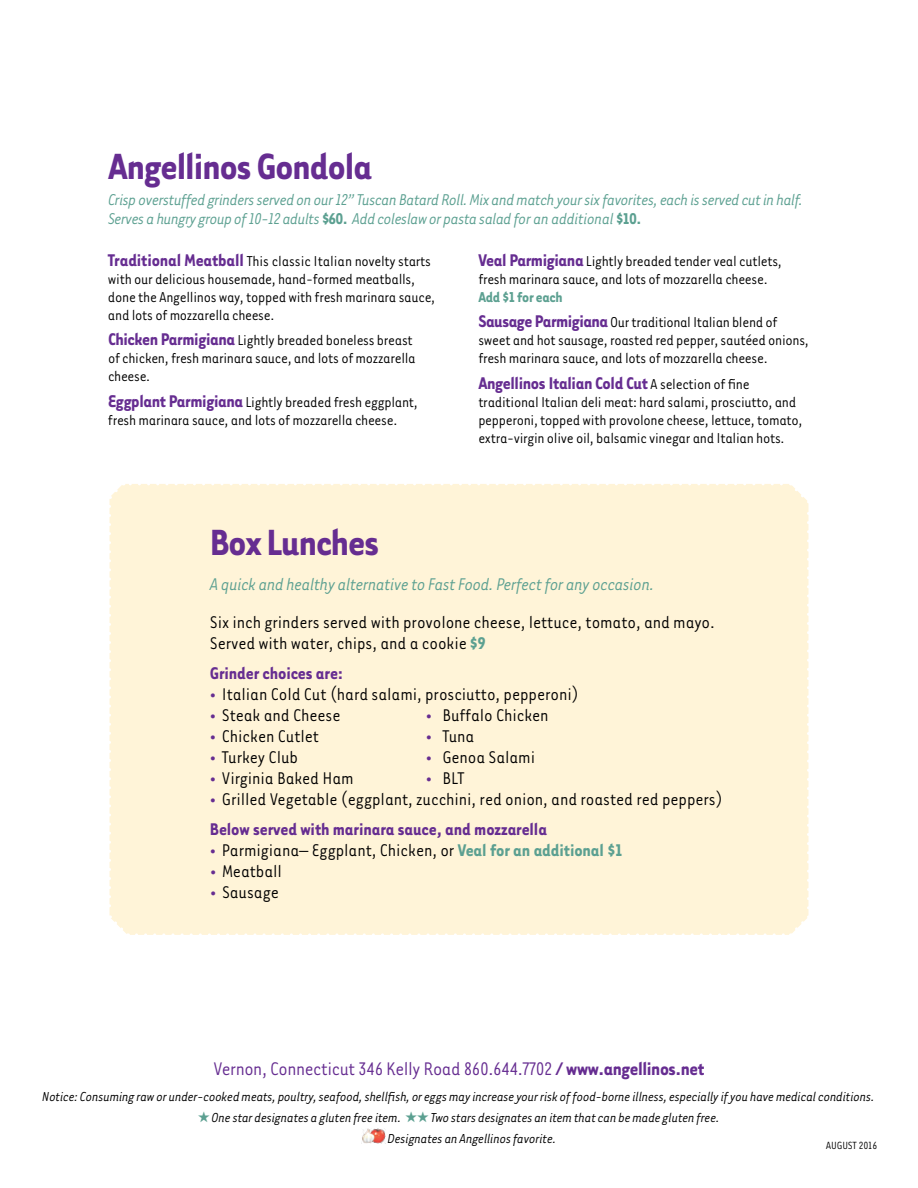
<style>
.page{position:relative;width:918px;height:1188px;background:#fff}
.page>*{position:absolute;margin:0;border:0;box-sizing:border-box;transform-origin:0 0}
.t1{font:700 42px "Tarzana Nar OT";letter-spacing:-.02em;color:#662d91}
.t2{font:21px "Tarzana Nar OT";letter-spacing:-.02em;color:#662d91}
.t3{font:19.5px/21px "Tarzana Nar OT";letter-spacing:-.005em;color:#000}
.t4{font:italic 19.5px "Tarzana Nar OT";letter-spacing:-.025em;color:#5ca091}
.t5{font:700 19.5px "Tarzana Nar OT";letter-spacing:-.02em;color:#662d91}
.t6{font:italic 18px/19.5px "Tarzana Nar OT";letter-spacing:-.035em;color:#5ca091}
.t7{font:16.5px/18px "Tarzana Nar OT";letter-spacing:-.02em;color:#000}
.t8{font:italic 15px/21px "Tarzana Nar OT";letter-spacing:-.02em;color:#000}
.t9{font:12px "Tarzana Nar OT";letter-spacing:-.01em;color:#000}
.s1{font-weight:700;font-style:normal}
.s2{font-weight:700;font-size:19.5px;color:#662d91}
.s3{font-weight:700;color:#5ca091}
.s4{font-weight:400;font-size:16.5px;color:#000}
.s5{font-weight:700;color:#662d91}
.s6{font-weight:700}
.s7{color:#5ca091}
</style>
<div class="page">
<img style="left:362px;top:1129px;width:24px;height:14px">
<div style="left:110px;top:484px;width:698px;height:451px;background:#fff4d8"></div>
<svg style="left:109px;top:506px;width:20px;height:429px;background:#fff4db"></svg>
<div style="left:136px;top:915px;width:672px;height:20px;background:#fff4d8"></div>
<div style="left:789px;top:484px;width:20px;height:424px;background:#fff4d8"></div>
<div style="left:110px;top:484px;width:671px;height:15px;background:#fff4d8"></div>
<h1 class="t1" style="left:108px;top:140px;width:266px">Angellinos Gondola</h1>
<p class="t6" style="left:108px;top:189px;width:697px">Crisp overstuffed grinders served on our 12” Tuscan Batard Roll. Mix and match your six favorites, each is served cut in half.<br>Serves a hungry group of 10-12 adults <span class="s1">$60.</span> Add coleslaw or pasta salad for an additional <span class="s1">$10.</span></p>
<p class="t7" style="left:108px;top:251px;width:329px"><span class="s2">Traditional Meatball</span> This classic Italian novelty starts with our delicious housemade, hand-formed meatballs, done the Angellinos way, topped with fresh marinara sauce, and lots of mozzarella cheese.</p>
<p class="t7" style="left:108px;top:330px;width:309px"><span class="s2">Chicken Parmigiana</span> Lightly breaded boneless breast of chicken, fresh marinara sauce, and lots of mozzarella cheese.</p>
<p class="t7" style="left:108px;top:392px;width:311px"><span class="s2">Eggplant Parmigiana</span> Lightly breaded fresh eggplant, fresh marinara sauce, and lots of mozzarella cheese.</p>
<p class="t7" style="left:478px;top:251px;width:305px"><span class="s2">Veal Parmigiana</span> Lightly breaded tender veal cutlets, fresh marinara sauce, and lots of mozzarella cheese.</p>
<p class="t7" style="left:478px;top:283px;width:301px;line-height:25.5px"><span class="s3">Add $1 for each<br></span><span class="s2">Sausage Parmigiana</span> Our traditional Italian blend of</p>
<p class="t7" style="left:478px;top:330px;width:332px">sweet and hot sausage, roasted red pepper, sautéed onions, fresh marinara sauce, and lots of mozzarella cheese.</p>
<p class="t5" style="left:478px;top:371px;width:273px">Angellinos Italian Cold Cut <span class="s4">A selection of fine</span></p>
<p class="t7" style="left:478px;top:392px;width:326px">traditional Italian deli meat: hard salami, prosciutto, and pepperoni, topped with provolone cheese, lettuce, tomato, extra-virgin olive oil, balsamic vinegar and Italian hots.</p>
<h1 class="t1" style="left:210px;top:516px;width:171px">Box Lunches</h1>
<p class="t4" style="left:210px;top:573px;width:446px">A quick and healthy alternative to Fast Food. Perfect for any occasion.</p>
<p class="t3" style="left:210px;top:611px;width:506px">Six inch grinders served with provolone cheese, lettuce, tomato, and mayo.<br>Served with water, chips, and a cookie <span class="s3">$9</span></p>
<p class="t5" style="left:210px;top:661px;width:135px">Grinder choices are:</p>
<p class="t3" style="left:210px;top:683px;width:370px"><span class="s5">•</span> Italian Cold Cut (hard salami, prosciutto, pepperoni)</p>
<p class="t3" style="left:210px;top:704px;width:132px"><span class="s5">•</span> Steak and Cheese</p>
<p class="t3" style="left:426px;top:704px;width:124px"><span class="s5">•</span> Buffalo Chicken</p>
<p class="t3" style="left:210px;top:725px;width:111px"><span class="s5">•</span> Chicken Cutlet</p>
<p class="t3" style="left:426px;top:725px;width:50px"><span class="s5">•</span> Tuna</p>
<p class="t3" style="left:210px;top:746px;width:90px"><span class="s5">•</span> Turkey Club</p>
<p class="t3" style="left:426px;top:746px;width:111px"><span class="s5">•</span> Genoa Salami</p>
<p class="t3" style="left:210px;top:767px;width:145px"><span class="s5">•</span> Virginia Baked Ham</p>
<p class="t3" style="left:426px;top:767px;width:40px"><span class="s5">•</span> BLT</p>
<p class="t3" style="left:210px;top:783px;width:514px;line-height:30px"><span class="s5">•</span> Grilled Vegetable (eggplant, zucchini, red onion, and roasted red peppers)<br><span class="s5">Below served with marinara sauce, and mozzarella</span></p>
<p class="t3" style="left:210px;top:839px;width:414px"><span class="s5">•</span> Parmigiana– Eggplant, Chicken, or <span class="s3">Veal for an additional $1</span></p>
<p class="t3" style="left:210px;top:860px;width:73px"><span class="s5">•</span> Meatball</p>
<p class="t3" style="left:210px;top:881px;width:70px"><span class="s5">•</span> Sausage</p>
<p class="t2" style="left:213px;top:1056px;width:493px">Vernon, Connecticut 346 Kelly Road 860.644.7702 <span class="s6">/ www.angellinos.net</span></p>
<p class="t8" style="left:42px;top:1085px;width:834px">Notice: Consuming raw or under-cooked meats, poultry, seafood, shellfish, or eggs may increase your risk of food-borne illness, especially if you have medical conditions.</p>
<p class="t8" style="left:388px;top:1106px;width:334px;text-indent:-190px"><span class="s7">★</span> One star designates a gluten free item. <span class="s7">★★</span> Two stars designates an item that can be made gluten free.<br>Designates an Angellinos favorite.</p>
<p class="t9" style="left:826px;top:1138px;width:53px">AUGUST 2016</p>
</div>
